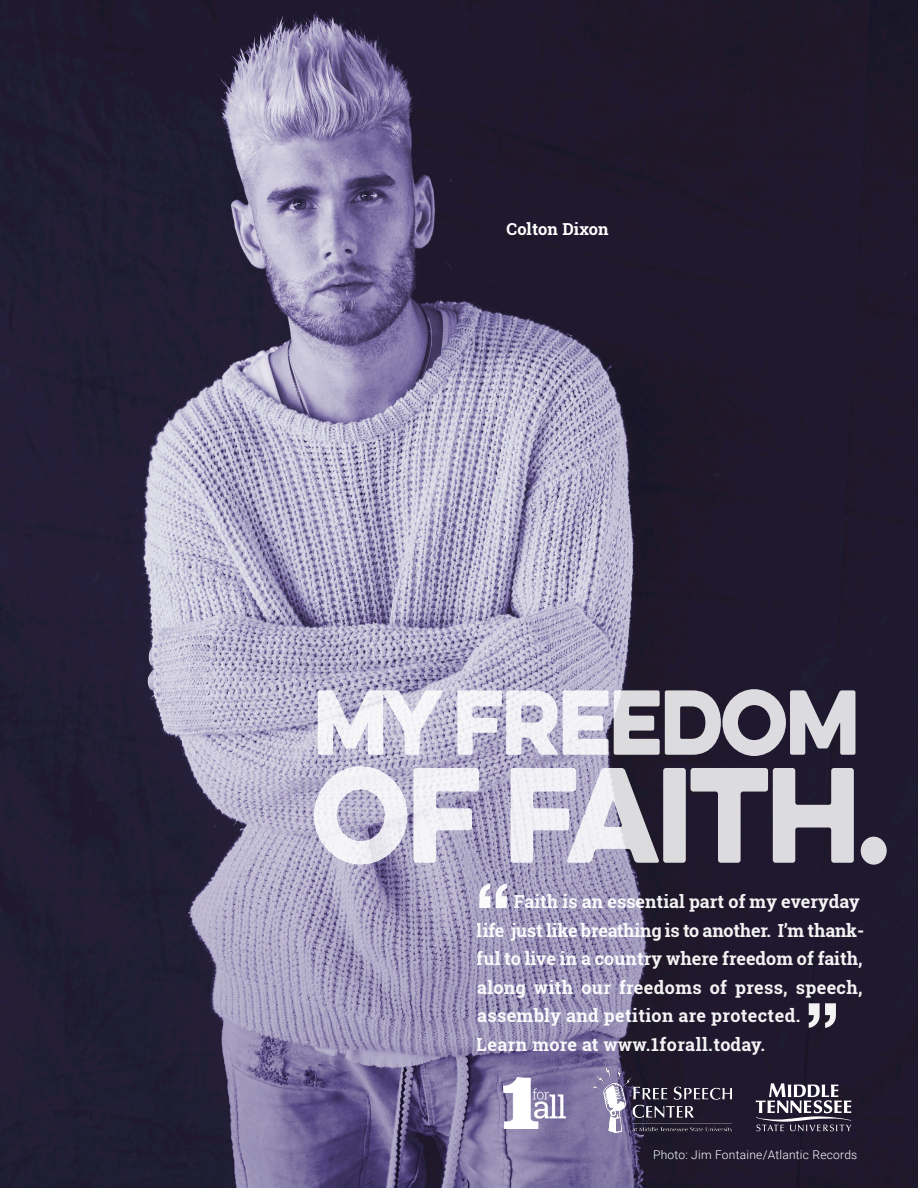
<style>
.page{position:relative;width:918px;height:1188px;background:#fff}
.page>*{position:absolute;margin:0;border:0;box-sizing:border-box;transform-origin:0 0}
.t1{font:121.5px "Eveleth Clean";letter-spacing:-.03em;color:#fff;scale:.93 1}
.t2{font:82.5px "Eveleth Clean";letter-spacing:-.03em;color:#fff;scale:.93 1}
.t3{font:700 18px/28.5px "Roboto Slab";color:#fff}
.t4{font:700 16.5px "Roboto Slab";letter-spacing:.01em;color:#fff}
.t5{font:300 12px "Roboto";letter-spacing:.02em;color:#fff}
.s1{font-size:111px}
</style>
<div class="page">
<img style="left:0;top:0;width:918px;height:1188px">
<svg style="left:756px;top:1083px;width:95px;height:48px"></svg>
<img style="left:503px;top:1077px;width:62px;height:51px">
<img style="left:590px;top:1065px;width:142px;height:67px">
<svg style="left:479px;top:883px;width:28px;height:25px"></svg>
<svg style="left:809px;top:1003px;width:27px;height:25px"></svg>
<p class="t4" style="left:507px;top:218px;width:104px">Colton Dixon</p>
<h2 class="t2" style="left:313px;top:659px;width:590px">MY FREEDOM</h2>
<h1 class="t1" style="left:311px;top:722px;width:624px">OF FAITH<span class="s1">.</span></h1>
<p class="t3" style="left:477px;top:887px;width:389px;text-indent:37px">Faith is an essential part of my everyday life just like breathing is to another. I’m thank&shy;ful to live in a country where freedom of faith, along with our freedoms of press, speech, assembly and petition are protected.<br>Learn more at www.1forall.today.</p>
<p class="t5" style="left:653px;top:1146px;width:206px">Photo: Jim Fontaine/Atlantic Records</p>
</div>
